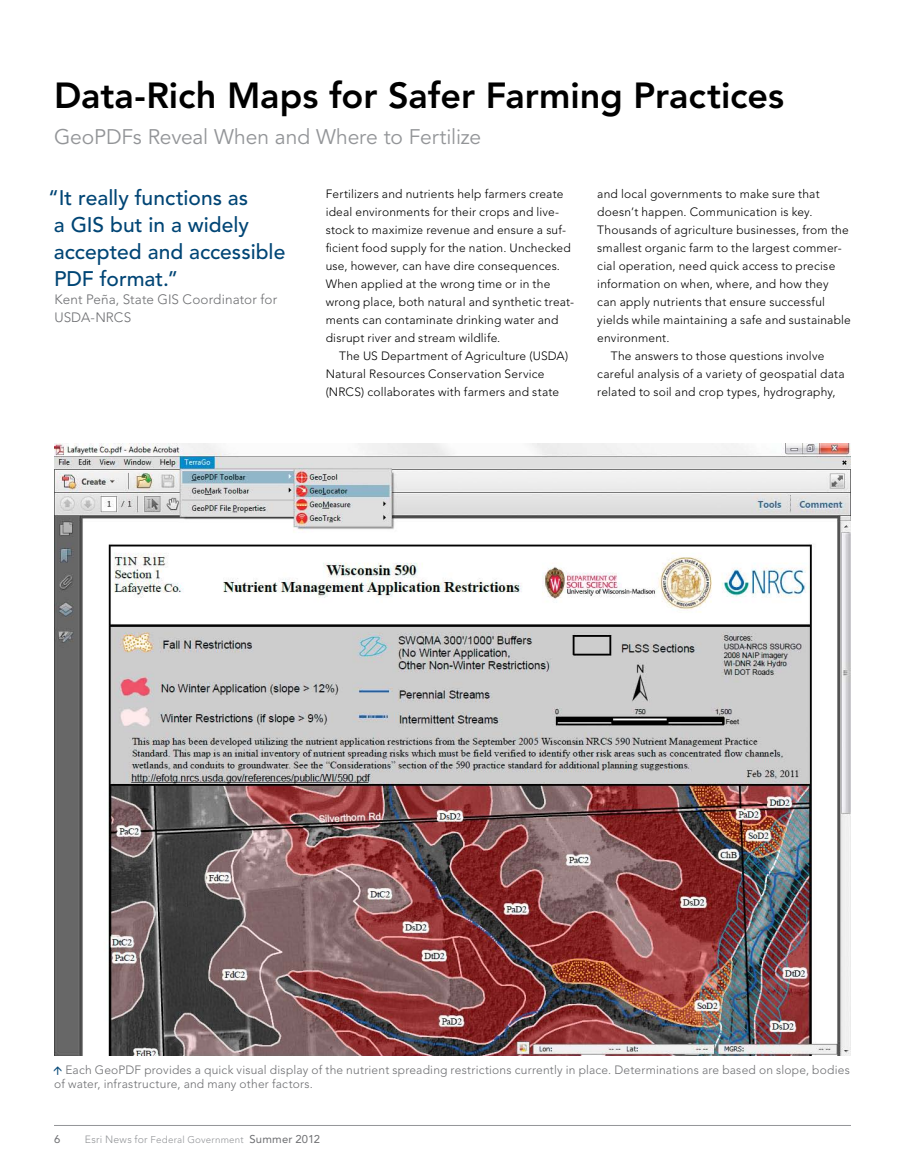
<style>
.page{position:relative;width:905px;height:1175px;background:#fff}
.page>*{position:absolute;margin:0;border:0;box-sizing:border-box;transform-origin:0 0}
.t1{font:800 36px "Avenir LT Std";color:#000}
.t2{font:500 21px/27px "Avenir LT Std";color:#004575}
.t3{font:21px "Avenir LT Std";letter-spacing:-.005em;color:#939598}
.t4{font:300 13.5px/18px "Avenir LT Std";letter-spacing:.005em;color:#6d6e71}
.t5{font:300 12px/18px "Avenir LT Std";letter-spacing:.015em;color:#000}
.t6{font:300 12px/13.5px "Avenir LT Std";letter-spacing:.015em;color:#6d6e71}
.t7{font:11.25px "Avenir LT Std";color:#6d6e71}
.t8{font:300 9.75px "Avenir LT Std";letter-spacing:.025em;color:#939598}
.s1{font-size:10.5px}
.s2{font-weight:400;font-size:11.25px;color:#6d6e71}
</style>
<div class="page">
<img style="left:54px;top:443px;width:796px;height:612px">
<hr style="left:54px;top:1125px;width:796px;height:1px;background:#939598">
<h1 class="t1" style="left:54px;top:74px;width:731px">Data-Rich Maps for Safer Farming Practices</h1>
<h2 class="t3" style="left:54px;top:125px;width:428px">GeoPDFs Reveal When and Where to Fertilize</h2>
<h2 class="t2" style="left:48px;top:185px;width:238px">“It really functions as<br>a GIS but in a widely accepted and accessible<br>PDF format.”</h2>
<p class="t4" style="left:54px;top:290px;width:224px">Kent Peña, State GIS Coordinator for<br>USDA-NRCS</p>
<p class="t5" style="left:326px;top:185px;width:250px">Fertilizers and nutrients help farmers create ideal environments for their crops and live&shy;stock to maximize revenue and ensure a suf&shy;ficient food supply for the nation. Unchecked use, however, can have dire consequences.<br>When applied at the wrong time or in the wrong place, both natural and synthetic treat&shy;ments can contaminate drinking water and disrupt river and stream wildlife.</p>
<p class="t5" style="left:326px;top:347px;width:244px;text-indent:14px">The US Department of Agriculture (USDA)<br>Natural Resources Conservation Service (NRCS) collaborates with farmers and state</p>
<p class="t5" style="left:597px;top:185px;width:224px">and local governments to make sure that</p>
<p class="t5" style="left:597px;top:203px;width:217px">doesn’t happen. Communication is key.</p>
<p class="t5" style="left:597px;top:221px;width:253px">Thousands of agriculture businesses, from the</p>
<p class="t5" style="left:597px;top:239px;width:246px">smallest organic farm to the largest commer-</p>
<p class="t5" style="left:597px;top:257px;width:239px">cial operation, need quick access to precise</p>
<p class="t5" style="left:597px;top:275px;width:233px">information on when, where, and how they</p>
<p class="t5" style="left:597px;top:293px;width:229px">can apply nutrients that ensure successful</p>
<p class="t5" style="left:597px;top:311px;width:255px">yields while maintaining a safe and sustainable</p>
<p class="t5" style="left:597px;top:329px;width:74px">environment.</p>
<p class="t5" style="left:611px;top:347px;width:215px">The answers to those questions involve</p>
<p class="t5" style="left:597px;top:365px;width:249px">careful analysis of a variety of geospatial data</p>
<p class="t5" style="left:597px;top:383px;width:240px">related to soil and crop types, hydrography,</p>
<p class="t6" style="left:54px;top:1063px;width:797px;text-indent:11px">Each GeoPDF provides a quick visual display of the nutrient spreading restrictions currently in place. Determinations are based on slope, bodies of water, infrastructure, and many other factors.</p>
<p class="t7" style="left:54px;top:1133px;width:8px">6</p>
<p class="t8" style="left:85px;top:1134px;width:237px"><span class="s1">Esri News for</span> Federal Government <span class="s2">Summer 2012</span></p>
</div>
